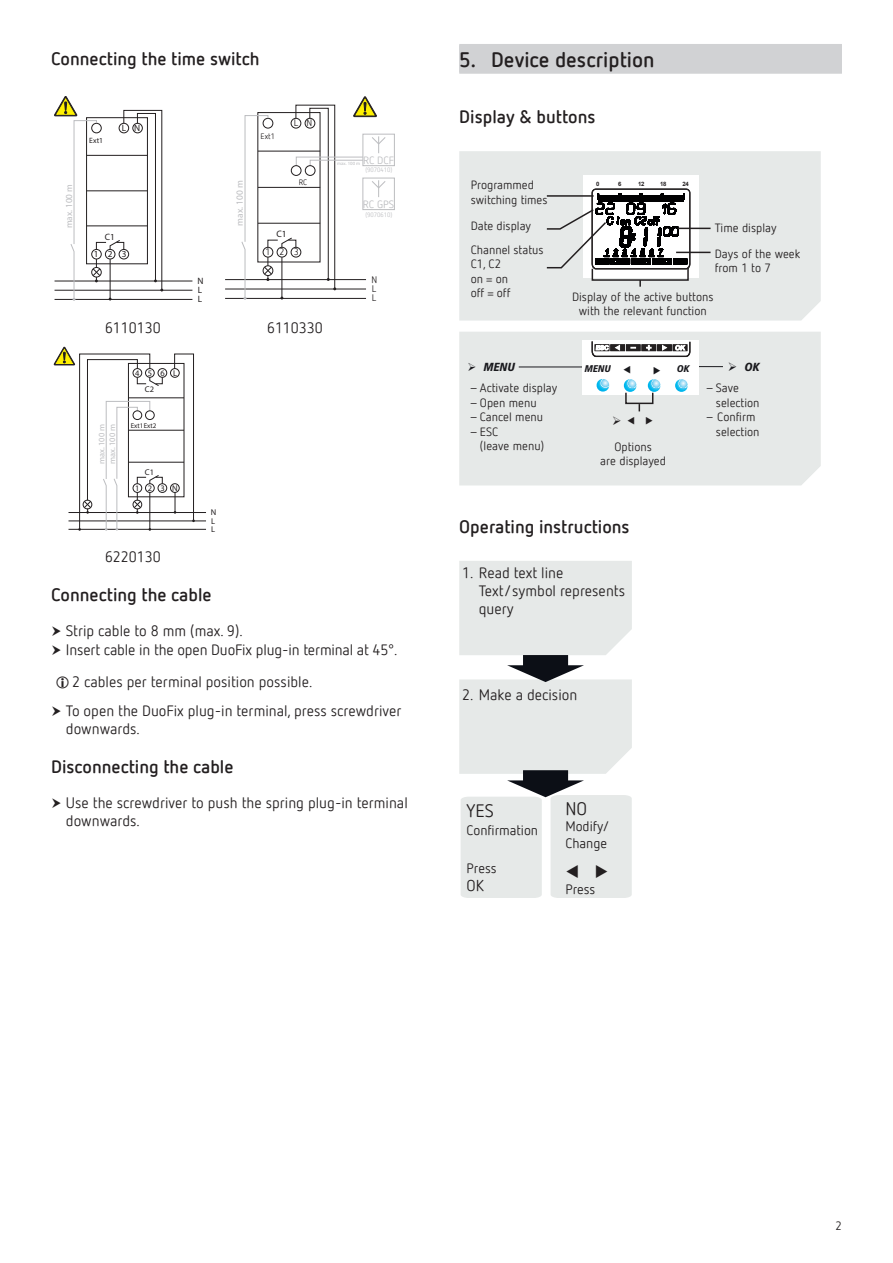
<style>
.page{position:relative;width:893px;height:1263px;background:#fff}
.page>*{position:absolute;margin:0;border:0;box-sizing:border-box;transform-origin:0 0}
.t1{font:700 21px "Netto Offc Pro";color:#231f20}
.p_heading_level02{font:700 18px "Netto Offc Pro";color:#231f20}
.t2{font:18px "Netto Offc Pro";color:#231f20}
.t3{font:15.6px "Netto Offc Pro";color:#231f20}
.Fließtext{font:15px/18px "Netto Offc Pro";color:#231f20}
.t4{font:13.65px/16.4px "Netto Offc Pro";color:#231f20}
.t5{font:12px/14.4px "Netto Offc Pro";color:#231f20}
.t6{font:italic 900 condensed 11.7px "Frutiger LT Com";color:#1a1a1e}
.t7{font:10.5px "Netto Offc Pro";color:#bcbdc0}
.t8{font:italic 900 condensed 9.75px "Frutiger LT Com";color:#1a1a1e}
.t9{font:9.45px/9.4px "Netto Offc Pro";color:#231f20;text-align:center}
.t10{font:300 condensed 9.45px "Frutiger LT Com";color:#bcbdc0}
.t11{font:300 condensed 9.15px/9.1px "Frutiger LT Com";color:#231f20;text-align:center}
.t12{font:300 condensed 9.15px "Frutiger LT Com";color:#bcbdc0}
.t13{font:300 condensed 8.4px/10.5px "Frutiger LT Com";color:#bcbdc0}
.t14{font:300 condensed 8.4px/8.4px "Frutiger LT Com";letter-spacing:.99em;color:#231f20;text-align:center}
.t15{font:7.8px "Netto Offc Pro";color:#231f20}
.t16{font:300 condensed 7.65px "Frutiger LT Com";color:#231f20}
.t17{font:300 condensed 7.05px "Frutiger LT Com";color:#231f20}
.t18{font:6.3px "Netto Offc Pro";color:#bcbdc0}
.t19{font:700 6px "Arial";color:#231f20}
.t20{font:300 condensed 4.8px "Frutiger LT Com";color:#bcbdc0}
.s1{font-family:"Frutiger LT Com";font-weight:300;font-stretch:condensed}
</style>
<div class="page">
<hr style="left:55px;top:299px;width:137px;height:1px;background:#231f20">
<hr style="left:55px;top:290px;width:137px;height:1px;background:#231f20">
<hr style="left:55px;top:281px;width:137px;height:1px;background:#231f20">
<svg style="left:54px;top:96px;width:109px;height:205px"></svg>
<hr style="left:225px;top:298px;width:141px;height:1px;background:#231f20">
<hr style="left:225px;top:289px;width:141px;height:1px;background:#231f20">
<hr style="left:225px;top:279px;width:141px;height:1px;background:#231f20">
<div style="left:363px;top:134px;width:32px;height:32px;border:1px solid #bcbdc0"></div>
<div style="left:363px;top:178px;width:32px;height:32px;border:1px solid #bcbdc0"></div>
<svg style="left:241px;top:97px;width:145px;height:203px"></svg>
<hr style="left:128px;top:430px;width:56px;height:1px;background:#231f20">
<hr style="left:128px;top:462px;width:56px;height:1px;background:#231f20">
<hr style="left:128px;top:398px;width:56px;height:1px;background:#231f20">
<div style="left:158px;top:368px;width:9px;height:9px;border:1px solid #231f20;border-radius:50%"></div>
<div style="left:170px;top:368px;width:9px;height:9px;border:1px solid #231f20;border-radius:50%"></div>
<div style="left:158px;top:483px;width:9px;height:10px;border:1px solid #231f20;border-radius:50%"></div>
<div style="left:170px;top:483px;width:9px;height:10px;border:1px solid #231f20;border-radius:50%"></div>
<hr style="left:69px;top:529px;width:137px;height:1px;background:#231f20">
<hr style="left:69px;top:521px;width:137px;height:1px;background:#231f20">
<hr style="left:69px;top:512px;width:137px;height:1px;background:#231f20">
<svg style="left:174px;top:353px;width:21px;height:169px"></svg>
<svg style="left:53px;top:347px;width:110px;height:184px"></svg>
<div style="left:459px;top:45px;width:383px;height:29px;background:#d1d2d4"></div>
<div style="left:459px;top:44px;width:383px;height:28px;background:#d1d2d4"></div>
<div style="left:459px;top:151px;width:362px;height:170px;background:#e6e9e8"></div>
<div style="left:459px;top:332px;width:362px;height:153px;background:#e6e9e8"></div>
<hr style="left:519px;top:366px;width:64px;height:1px;background:#1a1a1e">
<svg style="left:699px;top:366px;width:24px;height:1px"></svg>
<div style="left:584px;top:175px;width:115px;height:103px;background:#fff"></div>
<div style="left:583px;top:340px;width:116px;height:55px;background:#fff"></div>
<svg style="left:591px;top:341px;width:100px;height:17px"></svg>
<svg style="left:596px;top:379px;width:13px;height:13px"></svg>
<svg style="left:624px;top:379px;width:13px;height:13px"></svg>
<svg style="left:675px;top:379px;width:13px;height:13px"></svg>
<svg style="left:545px;top:188px;width:146px;height:99px"></svg>
<hr style="left:547px;top:195px;width:47px;height:2px;background:#231f20">
<hr style="left:676px;top:252px;width:35px;height:1px;background:#231f20">
<hr style="left:678px;top:228px;width:33px;height:1px;background:#231f20">
<div style="left:625px;top:392px;width:28px;height:12px;border:2px solid #231f20"></div>
<svg style="left:648px;top:379px;width:12px;height:13px"></svg>
<svg style="left:628px;top:404px;width:12px;height:20px"></svg>
<svg style="left:646px;top:416px;width:6px;height:8px"></svg>
<svg style="left:469px;top:363px;width:7px;height:8px"></svg>
<svg style="left:729px;top:362px;width:7px;height:9px"></svg>
<svg style="left:613px;top:416px;width:8px;height:9px"></svg>
<svg style="left:459px;top:561px;width:173px;height:337px;background:#e0e3e3"></svg>
<p class="p_heading_level02" style="left:51px;top:47px;width:210px">Connecting the time switch</p>
<p class="t12" style="left:63px;top:228px;width:46px;rotate:-90deg">max. 100 m</p>
<p class="t11" style="left:122px;top:123px;width:20px">L N</p>
<p class="t9" style="left:294px;top:118px;width:20px">L N</p>
<p class="t16" style="left:89px;top:136px;width:15px">Ext1</p>
<p class="t15" style="left:261px;top:131px;width:16px">Ext1</p>
<p class="t10" style="left:234px;top:226px;width:47px;rotate:-90deg">max. 100 m</p>
<p class="t15" style="left:299px;top:177px;width:10px">RC</p>
<p class="t11" style="left:94px;top:228px;width:34px;line-height:17.5px">C1<br>123</p>
<p class="t9" style="left:265px;top:225px;width:35px;line-height:17.9px"><span class="s1">C1<br></span>123</p>
<p class="t11" style="left:198px;top:276px;width:8px;text-align:left">N<br>L<br>L</p>
<p class="Fließtext" style="left:105px;top:318px;width:57px">6110130</p>
<p class="Fließtext" style="left:267px;top:318px;width:57px">6110330</p>
<p class="t14" style="left:135px;top:369px;width:44px">456L</p>
<p class="t13" style="left:96px;top:464px;width:42px;rotate:-90deg">max. 100 m max. 100 m</p>
<p class="t14" style="left:145px;top:384px;width:11px">C2</p>
<p class="t17" style="left:131px;top:421px;width:27px">Ext1Ext2</p>
<p class="t14" style="left:135px;top:464px;width:31px;line-height:15.9px">C1<br>123</p>
<p class="t14" style="left:172px;top:484px;width:7px">N</p>
<p class="t14" style="left:211px;top:508px;width:7px;text-align:left">N<br>L<br>L</p>
<p class="t7" style="left:363px;top:153px;width:32px">RC DCF</p>
<p class="t7" style="left:363px;top:197px;width:33px">RC GPS</p>
<p class="t20" style="left:337px;top:160px;width:24px">max. 100 m</p>
<p class="t18" style="left:365px;top:166px;width:29px">(9070410)</p>
<p class="t18" style="left:365px;top:211px;width:29px">(9070610)</p>
<p class="t9" style="left:372px;top:274px;width:7px;text-align:justify">N L L</p>
<p class="Fließtext" style="left:105px;top:547px;width:57px">6220130</p>
<p class="p_heading_level02" style="left:51px;top:582px;width:162px">Connecting the cable</p>
<p class="Fließtext" style="left:66px;top:621px;width:179px">Strip cable to 8 mm (max. 9).</p>
<p class="Fließtext" style="left:66px;top:640px;width:333px">Insert cable in the open DuoFix plug-in terminal at 45°.</p>
<p class="Fließtext" style="left:72px;top:672px;width:242px">2 cables per terminal position possible.</p>
<p class="Fließtext" style="left:66px;top:701px;width:337px">To open the DuoFix plug-in terminal, press screwdriver downwards.</p>
<p class="p_heading_level02" style="left:51px;top:754px;width:184px">Disconnecting the cable</p>
<p class="Fließtext" style="left:66px;top:793px;width:343px">Use the screwdriver to push the spring plug-in terminal downwards.</p>
<p class="t1" style="left:459px;top:46px;width:197px">5. Device description</p>
<p class="p_heading_level02" style="left:459px;top:105px;width:138px">Display &amp; buttons</p>
<p class="t5" style="left:471px;top:177px;width:78px">Programmed switching times</p>
<p class="t5" style="left:471px;top:219px;width:62px">Date display</p>
<p class="t5" style="left:471px;top:242px;width:74px">Channel status<br>C1, C2<br>on = on</p>
<p class="t5" style="left:471px;top:285px;width:41px">off = off</p>
<p class="t19" style="left:596px;top:180px;width:5px">0</p>
<p class="t19" style="left:618px;top:180px;width:5px">6</p>
<p class="t19" style="left:638px;top:180px;width:8px">12</p>
<p class="t19" style="left:660px;top:180px;width:8px">18</p>
<p class="t19" style="left:682px;top:180px;width:8px">24</p>
<p class="t5" style="left:715px;top:220px;width:63px">Time display</p>
<p class="t5" style="left:715px;top:246px;width:87px">Days of the week from 1 to 7</p>
<p class="t5" style="left:572px;top:289px;width:143px;text-align:center">Display of the active buttons with the relevant function</p>
<p class="t6" style="left:484px;top:359px;width:33px">MENU</p>
<p class="t8" style="left:585px;top:363px;width:28px">MENU</p>
<p class="t8" style="left:677px;top:363px;width:14px">OK</p>
<p class="t6" style="left:745px;top:359px;width:17px">OK</p>
<p class="t5" style="left:469px;top:381px;width:89px">–Activate display</p>
<p class="t5" style="left:469px;top:395px;width:69px">–Open menu</p>
<p class="t5" style="left:469px;top:409px;width:75px">–Cancel menu</p>
<p class="t5" style="left:480px;top:424px;width:66px;text-indent:-11px">–ESC<br>(leave menu)</p>
<p class="t5" style="left:614px;top:439px;width:39px">Options</p>
<p class="t5" style="left:600px;top:454px;width:67px">are displayed</p>
<p class="p_heading_level02" style="left:459px;top:514px;width:172px">Operating instructions</p>
<p class="Fließtext" style="left:479px;top:563px;width:148px;text-indent:-17px">1. Read text line<br>Text/symbol represents query</p>
<p class="Fließtext" style="left:462px;top:686px;width:117px">2. Make a decision</p>
<p class="t2" style="left:467px;top:799px;width:29px">YES</p>
<p class="t4" style="left:467px;top:822px;width:73px">Confirmation</p>
<p class="t4" style="left:467px;top:859px;width:32px">Press</p>
<p class="t3" style="left:467px;top:876px;width:19px">OK</p>
<p class="t2" style="left:565px;top:797px;width:23px">NO</p>
<p class="t4" style="left:565px;top:818px;width:46px">Modify/<br>Change</p>
<p class="t4" style="left:565px;top:880px;width:32px">Press</p>
<p class="t5" style="left:716px;top:381px;width:45px;text-indent:-11px">–Save selection</p>
<p class="t5" style="left:716px;top:409px;width:45px;text-indent:-11px">– Confirm selection</p>
<p class="t5" style="left:836px;top:1218px;width:8px">2</p>
</div>
